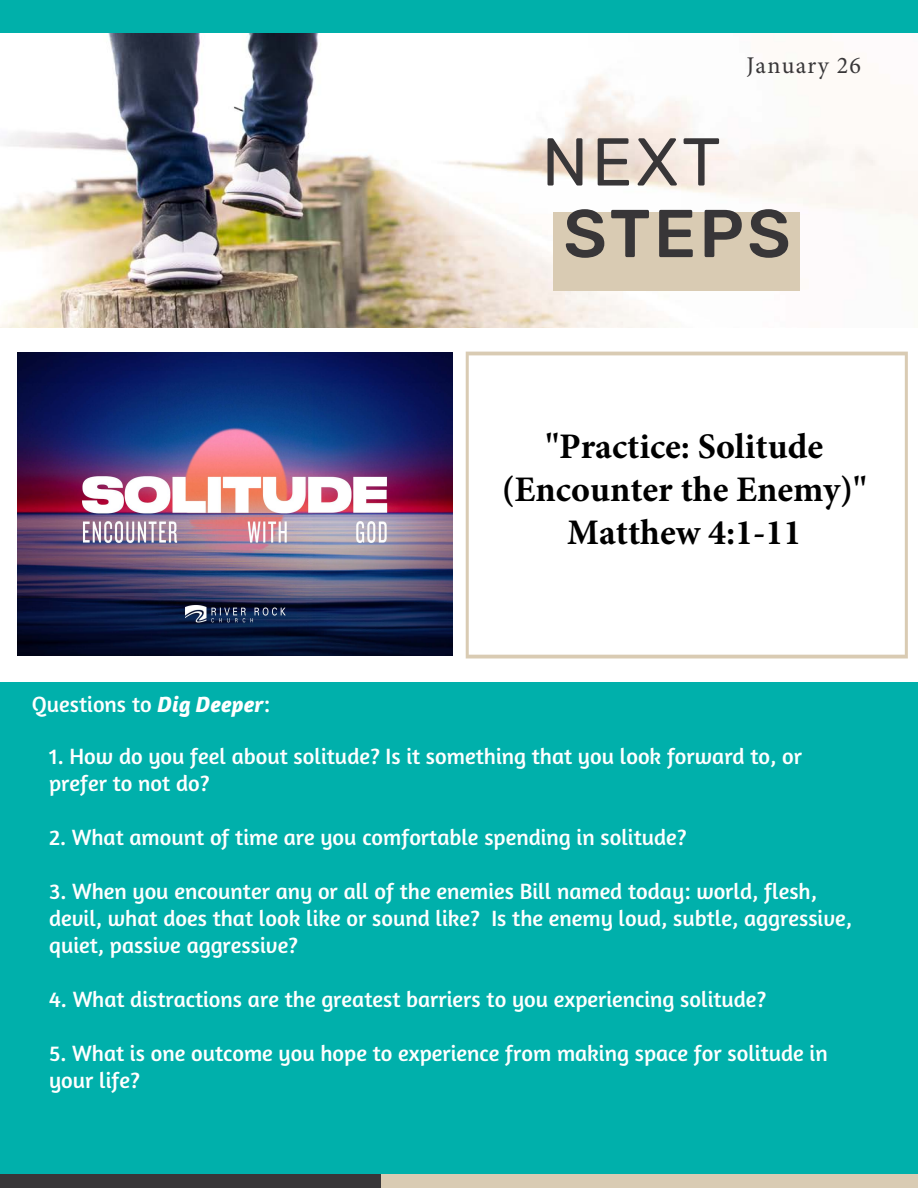
<style>
.page{position:relative;width:918px;height:1188px;background:#fff}
.page>*{position:absolute;margin:0;border:0;box-sizing:border-box;transform-origin:0 0}
.t1{font:500 67.5px "Rubik";letter-spacing:.05em;color:#383638}
.t2{font:67.5px "Rubik";color:#383638}
.t3{font:700 36px/42.9px "Minion Pro";color:#000;text-align:center}
.t4{font:24px "Minion Pro";letter-spacing:.055em;color:#383638}
.t5{font:22.5px/27px "Amaranth";color:#fff}
.s1{font-weight:700;font-style:italic}
</style>
<div class="page">
<div style="left:0;top:0;width:918px;height:54px;background:#00b0aa"></div>
<img style="left:0;top:33px;width:918px;height:294px">
<svg style="left:466px;top:352px;width:442px;height:306px"></svg>
<div style="left:553px;top:212px;width:247px;height:79px;background:#d9cbb3"></div>
<div style="left:0;top:682px;width:918px;height:506px;background:#00b0ab"></div>
<div style="left:380px;top:1174px;width:538px;height:14px;background:#d9cbb3"></div>
<div style="left:0;top:1174px;width:380px;height:14px;background:#383638"></div>
<img style="left:17px;top:352px;width:436px;height:304px">
<h1 class="t2" style="left:542px;top:124px;width:181px">NEXT</h1>
<p class="t4" style="left:746px;top:49px;width:116px">January 26</p>
<h1 class="t1" style="left:563px;top:195px;width:229px">STEPS</h1>
<h2 class="t3" style="left:502px;top:425px;width:366px">"Practice: Solitude (Encounter the Enemy)"<br>Matthew 4:1-11</h2>
<p class="t5" style="left:32px;top:690px;width:240px">Questions to <span class="s1">Dig Deeper</span>:</p>
<p class="t5" style="left:49px;top:743px;width:755px">1. How do you feel about solitude? Is it something that you look forward to, or prefer to not do?</p>
<p class="t5" style="left:49px;top:824px;width:639px">2. What amount of time are you comfortable spending in solitude?</p>
<p class="t5" style="left:49px;top:878px;width:805px">3. When you encounter any or all of the enemies Bill named today: world, flesh, devil, what does that look like or sound like? Is the enemy loud, subtle, aggressive, quiet, passive aggressive?</p>
<p class="t5" style="left:49px;top:986px;width:719px">4. What distractions are the greatest barriers to you experiencing solitude?</p>
<p class="t5" style="left:49px;top:1040px;width:780px">5. What is one outcome you hope to experience from making space for solitude in your life?</p>
</div>
